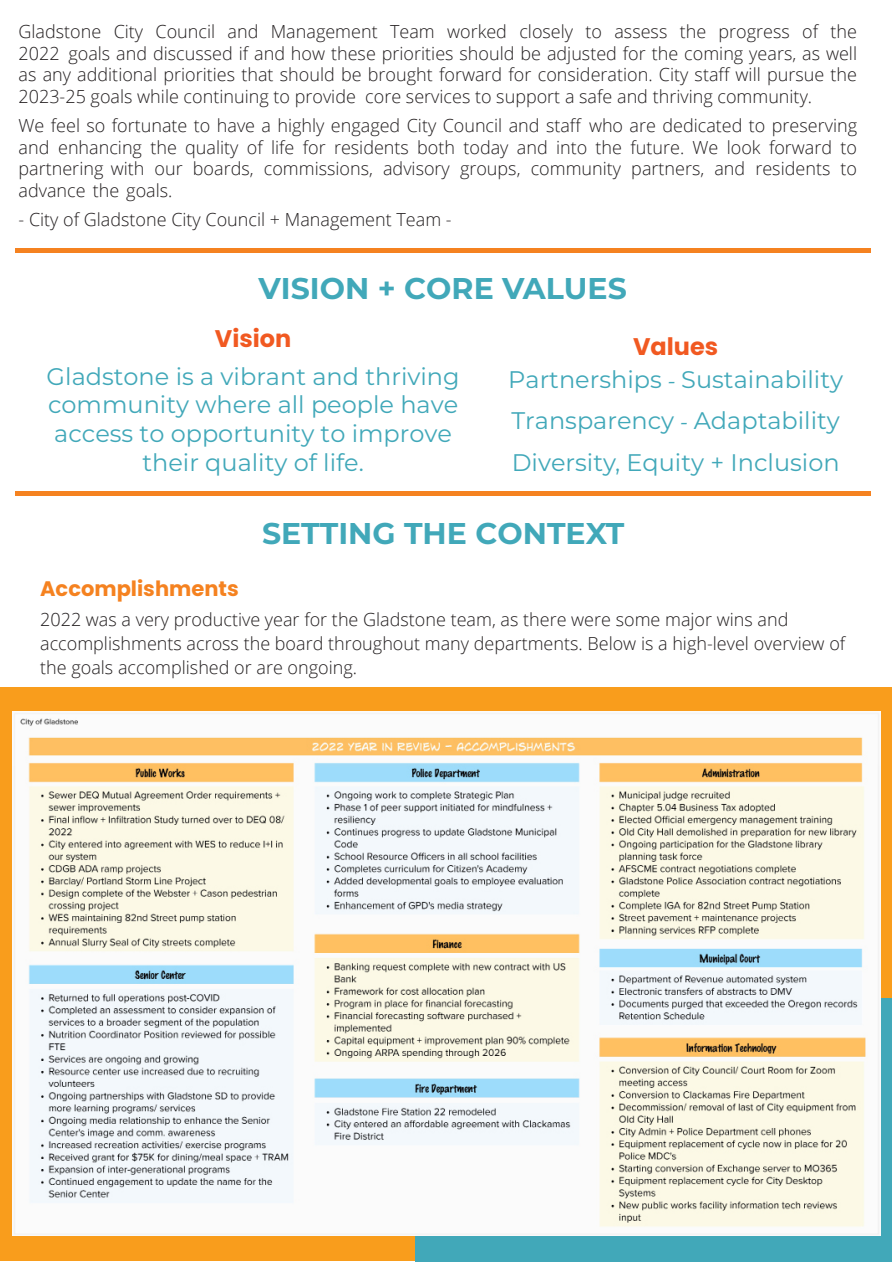
<style>
.page{position:relative;width:893px;height:1263px;background:#fff}
.page>*{position:absolute;margin:0;border:0;box-sizing:border-box;transform-origin:0 0}
.Headline{font:700 30px "Montserrat";color:#41a8b9}
.Sub_Title{font:24px/28.8px "Montserrat";color:#41a8b9;text-align:center}
.t1{font:700 24px "Poppins";color:#f15921}
.t2{font:700 21px "Poppins";color:#f58220}
.t3{font:300 18px/21.6px "Open Sans";color:#231f20;text-align:justify}
.s1{font-family:"Poppins";font-weight:700;color:#f15921}
.s2{font-family:"Minion Pro"}
</style>
<div class="page">
<div style="left:0;top:688px;width:891px;height:573px;background:#f99d1c"></div>
<div style="left:415px;top:998px;width:476px;height:263px;background:#41a8b9"></div>
<img style="left:12px;top:712px;width:868px;height:523px">
<div style="left:15px;top:491px;width:855px;height:5px;background:#f58220"></div>
<div style="left:15px;top:248px;width:855px;height:5px;background:#f58220"></div>
<p class="t3" style="left:19px;top:20px;width:840px">Gladstone City Council and Management Team worked closely to assess the progress of the 2022 goals and discussed if and how these priorities should be adjusted for the coming years, as well as any additional priorities that should be brought forward for consideration. City staff will pursue the 2023-25 goals while continuing to provide core services to support a safe and thriving community.</p>
<p class="t3" style="left:19px;top:114px;width:840px">We feel so fortunate to have a highly engaged City Council and staff who are dedicated to preserving and enhancing the quality of life for residents both today and into the future. We look forward to partnering with our boards, commissions, advisory groups, community partners, and residents to advance the goals.</p>
<p class="t3" style="left:19px;top:208px;width:435px">- City of Gladstone City Council + Management Team -</p>
<p class="Headline" style="left:259px;top:267px;width:370px">VISION + CORE VALUES</p>
<p class="Sub_Title" style="left:508px;top:329px;width:336px;line-height:33.2px"><span class="s1">Values<br></span>Partnerships <span class="s2">-</span> Sustainability</p>
<p class="Sub_Title" style="left:511px;top:398px;width:330px;line-height:42.2px;text-align:left">Transparency <span class="s2">-</span> Adaptability<br>Diversity, Equity + Inclusion</p>
<h2 class="t1" style="left:215px;top:324px;width:78px">Vision</h2>
<h2 class="Sub_Title" style="left:47px;top:361px;width:414px">Gladstone is a vibrant and thriving community where all people have access to opportunity to improve their quality of life.</h2>
<h1 class="Headline" style="left:262px;top:512px;width:364px">SETTING THE CONTEXT</h1>
<p class="t2" style="left:40px;top:576px;width:200px">Accomplishments</p>
<p class="t3" style="left:40px;top:607px;width:807px;line-height:24px;text-align:left">2022 was a very productive year for the Gladstone team, as there were some major wins and accomplishments across the board throughout many departments. Below is a high-level overview of the goals accomplished or are ongoing.</p>
</div>
